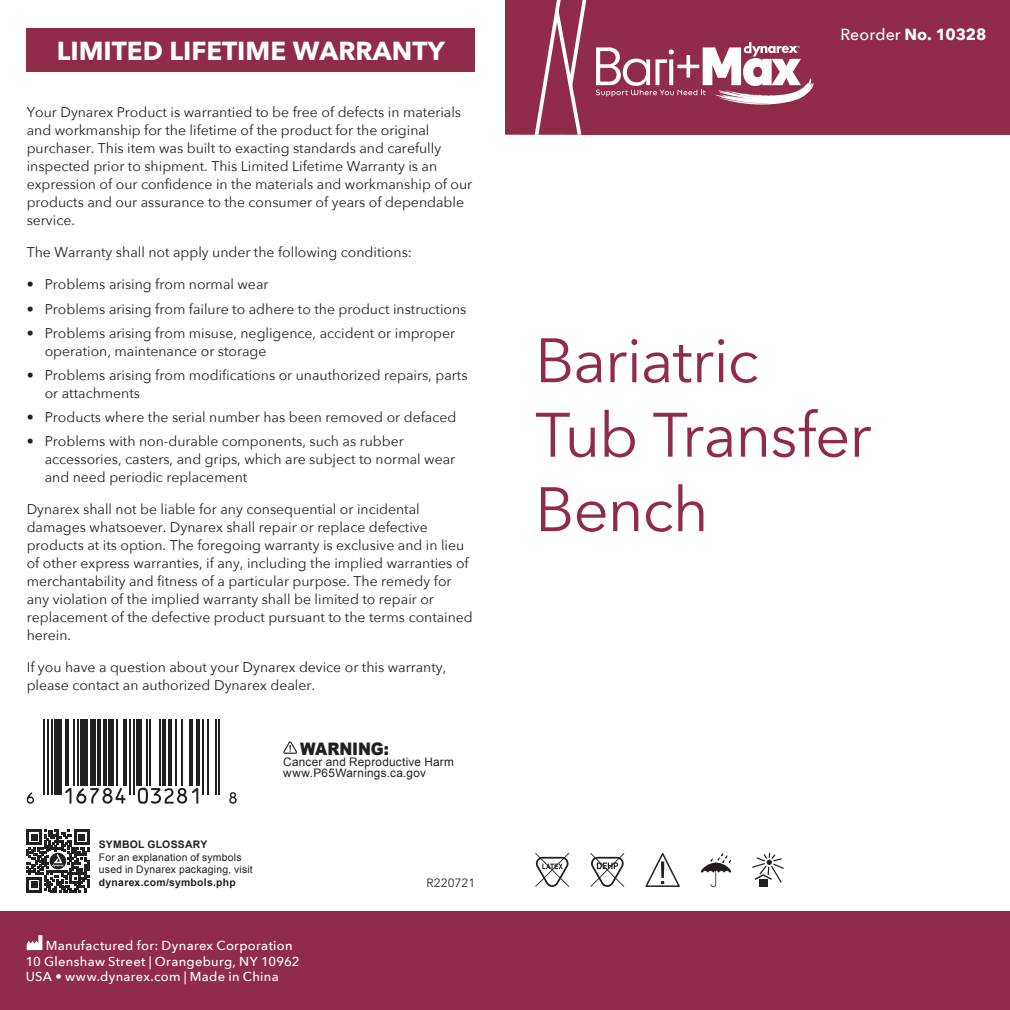
<style>
.page{position:relative;width:1010px;height:1010px;background:#fff}
.page>*{position:absolute;margin:0;border:0;box-sizing:border-box;transform-origin:0 0}
.t1{font:62px/74.4px "Avenir Next";letter-spacing:-.02em;color:#902c49}
.t2{font:700 26px "Avenir Next";color:#fff}
.t3{font:900 17.2px "Arial";letter-spacing:-.01em;color:#231f20;scale:.9 1}
.t4{font:700 16px "Avenir Next";letter-spacing:-.005em;color:#fff}
.t5{font:14px/18px "Avenir Next";color:#231f20}
.t6{font:500 13px/15.6px "Avenir Next";letter-spacing:.025em;color:#fff}
.t7{font:12px "Avenir Next";color:#231f20}
.t8{font:11.8px/11px "Arial";letter-spacing:.02em;color:#231f20}
.t9{font:10.4px/12.4px "Arial";letter-spacing:.02em;color:#231f20}
.t10{font:700 10.4px "Arial";letter-spacing:.025em;color:#231f20}
.s1{font-weight:500}
</style>
<div class="page">
<svg style="left:27px;top:792px;width:7px;height:11px"></svg>
<hr style="left:43px;top:719px;width:2px;height:75px;background:#231f20">
<hr style="left:47px;top:719px;width:2px;height:75px;background:#231f20">
<hr style="left:51px;top:719px;width:1px;height:75px;background:#231f20">
<div style="left:54px;top:719px;width:8px;height:75px;background:#231f20"></div>
<hr style="left:66px;top:719px;width:3px;height:66px;background:#231f20">
<hr style="left:73px;top:719px;width:2px;height:66px;background:#231f20">
<hr style="left:77px;top:719px;width:2px;height:66px;background:#231f20">
<div style="left:80px;top:719px;width:8px;height:66px;background:#231f20"></div>
<div style="left:90px;top:719px;width:5px;height:66px;background:#231f20"></div>
<hr style="left:97px;top:719px;width:4px;height:66px;background:#231f20">
<hr style="left:103px;top:719px;width:3px;height:66px;background:#231f20">
<div style="left:108px;top:719px;width:6px;height:66px;background:#231f20"></div>
<svg style="left:65px;top:787px;width:60px;height:16px"></svg>
<hr style="left:116px;top:719px;width:2px;height:66px;background:#231f20">
<hr style="left:123px;top:719px;width:4px;height:66px;background:#231f20">
<hr style="left:129px;top:719px;width:2px;height:75px;background:#231f20">
<hr style="left:133px;top:719px;width:1px;height:75px;background:#231f20">
<div style="left:136px;top:719px;width:6px;height:66px;background:#231f20"></div>
<hr style="left:146px;top:719px;width:1px;height:66px;background:#231f20">
<hr style="left:149px;top:719px;width:2px;height:66px;background:#231f20">
<hr style="left:159px;top:719px;width:2px;height:66px;background:#231f20">
<hr style="left:162px;top:719px;width:4px;height:66px;background:#231f20">
<hr style="left:168px;top:719px;width:4px;height:66px;background:#231f20">
<hr style="left:175px;top:719px;width:2px;height:66px;background:#231f20">
<hr style="left:181px;top:719px;width:2px;height:66px;background:#231f20">
<svg style="left:138px;top:787px;width:60px;height:16px"></svg>
<svg style="left:189px;top:719px;width:3px;height:66px"></svg>
<hr style="left:196px;top:719px;width:4px;height:66px;background:#231f20">
<hr style="left:202px;top:719px;width:1px;height:75px;background:#231f20">
<hr style="left:207px;top:719px;width:2px;height:75px;background:#231f20">
<hr style="left:215px;top:719px;width:1px;height:75px;background:#231f20">
<hr style="left:218px;top:719px;width:2px;height:75px;background:#231f20">
<svg style="left:229px;top:792px;width:7px;height:11px"></svg>
<div style="left:27px;top:28px;width:448px;height:44px;background:#902c49"></div>
<svg style="left:27px;top:829px;width:62px;height:62px"></svg>
<div style="left:557px;top:0;width:452px;height:135px;background:#902c49"></div>
<svg style="left:505px;top:0;width:82px;height:135px"></svg>
<svg style="left:596px;top:42px;width:217px;height:62px"></svg>
<div style="left:0;top:910px;width:1009px;height:99px;background:#902c49"></div>
<svg style="left:27px;top:935px;width:15px;height:14px"></svg>
<svg style="left:535px;top:853px;width:34px;height:33px"></svg>
<svg style="left:645px;top:852px;width:34px;height:34px"></svg>
<svg style="left:752px;top:852px;width:31px;height:30px"></svg>
<div style="left:759px;top:879px;width:8px;height:7px;background:#231f20"></div>
<svg style="left:701px;top:853px;width:29px;height:33px"></svg>
<svg style="left:590px;top:853px;width:34px;height:33px"></svg>
<svg style="left:283px;top:741px;width:14px;height:12px"></svg>
<h2 class="t2" style="left:57px;top:28px;width:389px">LIMITED LIFETIME WARRANTY</h2>
<p class="t5" style="left:27px;top:103px;width:447px">Your Dynarex Product is warrantied to be free of defects in materials and workmanship for the lifetime of the product for the original purchaser. This item was built to exacting standards and carefully inspected prior to shipment. This Limited Lifetime Warranty is an expression of our confidence in the materials and workmanship of our products and our assurance to the consumer of years of dependable service.</p>
<p class="t5" style="left:27px;top:243px;width:387px">The Warranty shall not apply under the following conditions:</p>
<p class="t5" style="left:27px;top:275px;width:243px">• Problems arising from normal wear</p>
<p class="t5" style="left:27px;top:299px;width:441px">• Problems arising from failure to adhere to the product instructions</p>
<p class="t5" style="left:45px;top:323px;width:412px;text-indent:-18px">• Problems arising from misuse, negligence, accident or improper operation, maintenance or storage</p>
<p class="t5" style="left:45px;top:365px;width:424px;text-indent:-18px">• Problems arising from modifications or unauthorized repairs, parts or attachments</p>
<p class="t5" style="left:27px;top:407px;width:431px">• Products where the serial number has been removed or defaced</p>
<p class="t5" style="left:45px;top:431px;width:412px;text-indent:-18px">• Problems with non-durable components, such as rubber accessories, casters, and grips, which are subject to normal wear and need periodic replacement</p>
<p class="t5" style="left:27px;top:499px;width:447px">Dynarex shall not be liable for any consequential or incidental damages whatsoever. Dynarex shall repair or replace defective products at its option. The foregoing warranty is exclusive and in lieu of other express warranties, if any, including the implied warranties of merchantability and fitness of a particular purpose. The remedy for any violation of the implied warranty shall be limited to repair or replacement of the defective product pursuant to the terms contained herein.</p>
<p class="t5" style="left:27px;top:657px;width:421px">If you have a question about your Dynarex device or this warranty, please contact an authorized Dynarex dealer.</p>
<p class="t10" style="left:99px;top:837px;width:110px">SYMBOL GLOSSARY</p>
<p class="t9" style="left:99px;top:850px;width:155px">For an explanation of symbols used in Dynarex packaging, visit</p>
<p class="t10" style="left:99px;top:874px;width:138px">dynarex.com/symbols.php</p>
<p class="t3" style="left:300px;top:735px;width:100px">WARNING:</p>
<p class="t8" style="left:283px;top:756px;width:172px">Cancer and Reproductive Harm www.P65Warnings.ca.gov</p>
<p class="t7" style="left:426px;top:872px;width:50px">R220721</p>
<p class="t6" style="left:26px;top:937px;width:275px;text-indent:20px">Manufactured for: Dynarex Corporation<br>10 Glenshaw Street | Orangeburg, NY 10962<br>USA • www.dynarex.com | Made in China</p>
<p class="t4" style="left:840px;top:20px;width:147px"><span class="s1">Reorder</span> No. 10328</p>
<h1 class="t1" style="left:535px;top:320px;width:338px">Bariatric<br>Tub Transfer<br>Bench</h1>
</div>
